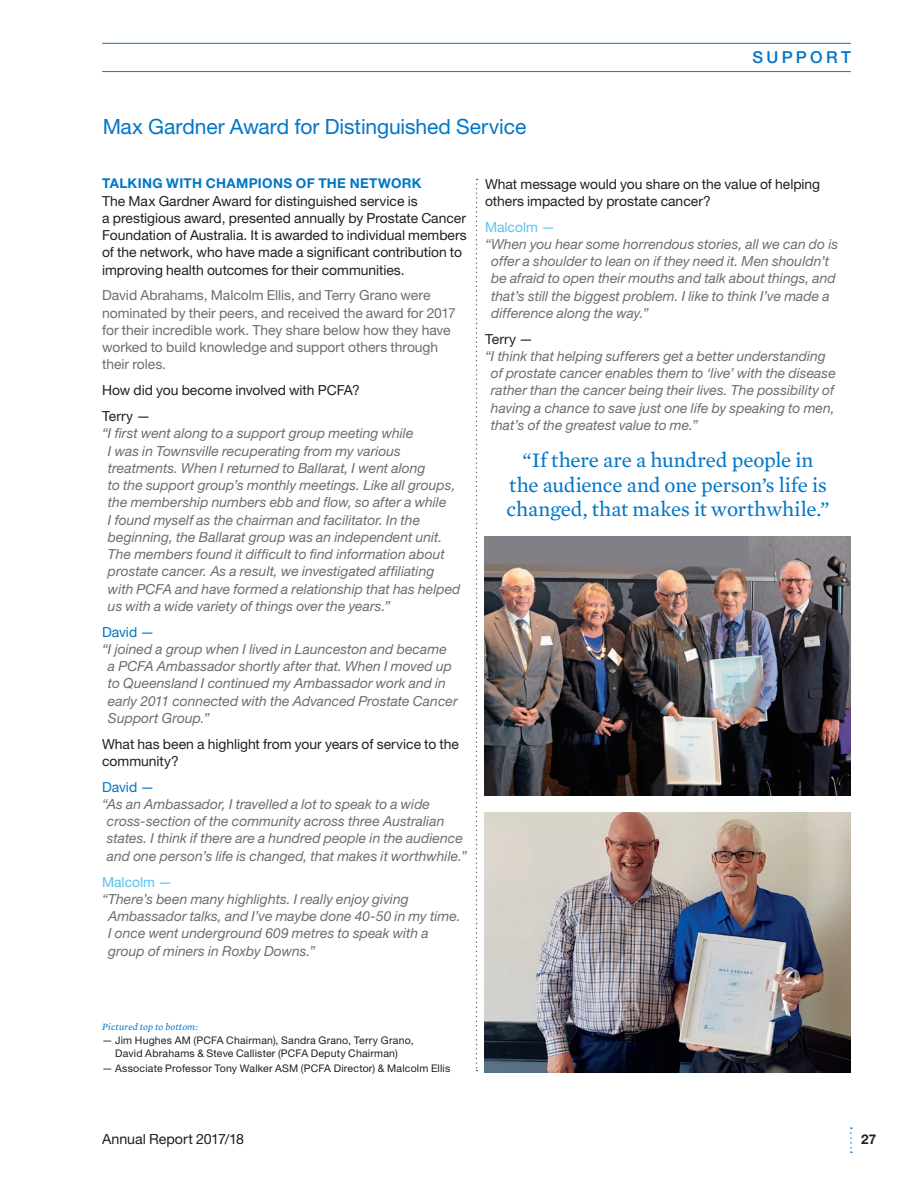
<style>
.page{position:relative;width:919px;height:1187px;background:#fff}
.page>*{position:absolute;margin:0;border:0;box-sizing:border-box;transform-origin:0 0}
.t1{font:21px/24px "Mercury Text G2";letter-spacing:-.005em;color:#0076c8;text-align:center}
.t2{font:21px "Helvetica Neue LT Std";letter-spacing:-.005em;color:#0076c8}
.t3{font:500 16.5px "Helvetica Neue LT Std";letter-spacing:.205em;color:#0076c8}
.t4{font:14.25px "Helvetica Neue LT Std";letter-spacing:-.005em;color:#231f20}
.t5{font:italic 13.8px/17.2px "Helvetica Neue LT Std";color:#6c6d70}
.t6{font:13.8px/17.2px "Helvetica Neue LT Std";letter-spacing:-.005em;color:#231f20}
.t7{font:13.8px/17.2px "Helvetica Neue LT Std";letter-spacing:-.005em;color:#6c6d70}
.t8{font:13.8px "Helvetica Neue LT Std";color:#57c2ee}
.t9{font:13.8px "Helvetica Neue LT Std";letter-spacing:-.005em;color:#0076c8}
.t10{font:700 13.5px "Helvetica Neue LT Std";letter-spacing:.025em;color:#0076c8}
.t11{font:700 13.5px "Helvetica Neue LT Std";color:#231f20}
.t12{font:10.5px/12.8px "Helvetica Neue LT Std";letter-spacing:.02em;color:#231f20;text-align:center}
.t13{font:italic 9.75px "Mercury Text G2";letter-spacing:.015em;color:#0076c8}
</style>
<div class="page">
<hr style="left:102px;top:43px;width:748px;height:1px;background:#0076c8">
<hr style="left:102px;top:71px;width:748px;height:1px;background:#0076c8">
<svg style="left:475px;top:179px;width:2px;height:892px"></svg>
<img style="left:484px;top:536px;width:366px;height:259px">
<img style="left:484px;top:812px;width:366px;height:259px">
<p class="t3" style="left:752px;top:47px;width:100px">SUPPORT</p>
<h1 class="t2" style="left:102px;top:114px;width:425px">Max Gardner Award for Distinguished Service</h1>
<p class="t10" style="left:102px;top:175px;width:321px">TALKING WITH CHAMPIONS OF THE NETWORK</p>
<p class="t6" style="left:102px;top:192px;width:366px">The Max Gardner Award for distinguished service is<br>a prestigious award, presented annually by Prostate Cancer Foundation of Australia. It is awarded to individual members of the network, who have made a significant contribution to improving health outcomes for their communities.</p>
<p class="t7" style="left:102px;top:286px;width:355px">David Abrahams, Malcolm Ellis, and Terry Grano were nominated by their peers, and received the award for 2017 for their incredible work. They share below how they have worked to build knowledge and support others through their roles.</p>
<p class="t6" style="left:102px;top:381px;width:259px">How did you become involved with PCFA?</p>
<p class="t6" style="left:102px;top:407px;width:50px">Terry —</p>
<p class="t5" style="left:108px;top:424px;width:354px;text-indent:-6px">“I first went along to a support group meeting while<br>I was in Townsville recuperating from my various treatments. When I returned to Ballarat, I went along<br>to the support group’s monthly meetings. Like all groups, the membership numbers ebb and flow, so after a while<br>I found myself as the chairman and facilitator. In the beginning, the Ballarat group was an independent unit.<br>The members found it difficult to find information about prostate cancer. As a result, we investigated affiliating with PCFA and have formed a relationship that has helped us with a wide variety of things over the years.”</p>
<p class="t9" style="left:102px;top:623px;width:54px">David —</p>
<p class="t5" style="left:108px;top:640px;width:351px;text-indent:-6px">“I joined a group when I lived in Launceston and became<br>a PCFA Ambassador shortly after that. When I moved up to Queensland I continued my Ambassador work and in early 2011 connected with the Advanced Prostate Cancer Support Group.”</p>
<p class="t6" style="left:102px;top:735px;width:358px">What has been a highlight from your years of service to the community?</p>
<p class="t9" style="left:102px;top:778px;width:54px">David —</p>
<p class="t5" style="left:107px;top:795px;width:361px;text-indent:-5px">“As an Ambassador, I travelled a lot to speak to a wide cross-section of the community across three Australian states. I think if there are a hundred people in the audience and one person’s life is changed, that makes it worthwhile.”</p>
<p class="t8" style="left:102px;top:873px;width:71px">Malcolm —</p>
<p class="t5" style="left:108px;top:889px;width:354px;text-indent:-6px">“There’s been many highlights. I really enjoy giving Ambassador talks, and I’ve maybe done 40-50 in my time.<br>I once went underground 609 metres to speak with a group of miners in Roxby Downs.”</p>
<p class="t6" style="left:485px;top:175px;width:336px">What message would you share on the value of helping others impacted by prostate cancer?</p>
<p class="t8" style="left:485px;top:218px;width:71px">Malcolm —</p>
<p class="t5" style="left:491px;top:235px;width:348px;text-indent:-6px">“When you hear some horrendous stories, all we can do is offer a shoulder to lean on if they need it. Men shouldn’t be afraid to open their mouths and talk about things, and that’s still the biggest problem. I like to think I’ve made a difference along the way.”</p>
<p class="t6" style="left:485px;top:330px;width:50px">Terry —</p>
<p class="t5" style="left:491px;top:347px;width:346px;text-indent:-6px">“I think that helping sufferers get a better understanding of prostate cancer enables them to ‘live’ with the disease rather than the cancer being their lives. The possibility of having a chance to save just one life by speaking to men, that’s of the greatest value to me.”</p>
<p class="t1" style="left:506px;top:447px;width:325px">“If there are a hundred people in the audience and one person’s life is changed, that makes it worthwhile.”</p>
<p class="t13" style="left:102px;top:1019px;width:97px">Pictured top to bottom:</p>
<p class="t12" style="left:102px;top:1034px;width:313px">— Jim Hughes AM (PCFA Chairman), Sandra Grano, Terry Grano,<br>David Abrahams &amp; Steve Callister (PCFA Deputy Chairman)</p>
<p class="t12" style="left:102px;top:1061px;width:349px">— Associate Professor Tony Walker ASM (PCFA Director) &amp; Malcolm Ellis</p>
<p class="t4" style="left:102px;top:1130px;width:143px">Annual Report 2017/18</p>
<p class="t11" style="left:861px;top:1131px;width:17px">27</p>
</div>
